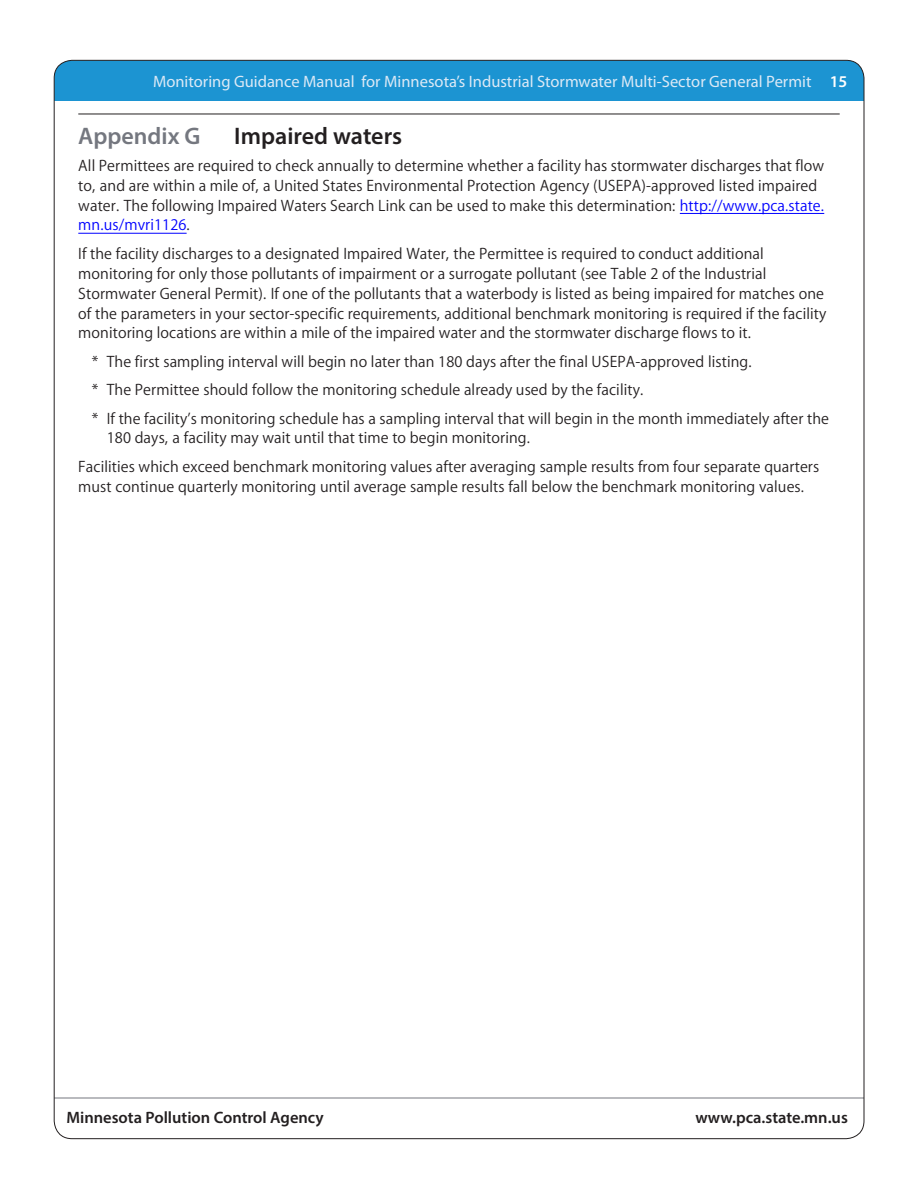
<style>
.page{position:relative;width:918px;height:1188px;background:#fff}
.page>*{position:absolute;margin:0;border:0;box-sizing:border-box;transform-origin:0 0}
.Chapter_1_line_above{font:600 24px "Myriad Pro";color:#231f20}
.Chapter_1_line_above-2{font:600 24px "Myriad Pro";color:#74777f}
.Body_Copy{font:16.5px/19.8px "Myriad PCA Text";color:#231f20}
.Indent{font:16.5px/19.5px "Myriad PCA Text";color:#231f20}
.t1{font:16.5px "Myriad Pro";color:#dce9f6}
.t2{font:600 16.5px "Myriad Pro";color:#231f20}
.s1{font-weight:600;color:#fff}
.s2{color:#00f}
</style>
<div class="page">
<hr style="left:54px;top:1098px;width:810px;height:1px;background:#74777f">
<div style="left:54px;top:60px;width:810px;height:40px;background:#1c94d2"></div>
<hr style="left:78px;top:114px;width:762px;height:1px;background:#231f20">
<hr style="left:680px;top:213px;width:144px;height:1px;background:#00f">
<hr style="left:78px;top:233px;width:109px;height:1px;background:#00f">
<p class="t1" style="left:153px;top:71px;width:696px">Monitoring Guidance Manual for Minnesota’s Industrial Stormwater Multi-Sector General Permit <span class="s1">15</span></p>
<p class="Chapter_1_line_above-2" style="left:78px;top:121px;width:124px">Appendix G</p>
<p class="Chapter_1_line_above" style="left:234px;top:121px;width:169px">Impaired waters</p>
<p class="Body_Copy" style="left:78px;top:156px;width:748px">All Permittees are required to check annually to determine whether a facility has stormwater discharges that flow to, and are within a mile of, a United States Environmental Protection Agency (USEPA)-approved listed impaired water. The following Impaired Waters Search Link can be used to make this determination: <span class="s2">http://www.pca.state. mn.us/mvri1126</span>.</p>
<p class="Body_Copy" style="left:78px;top:245px;width:750px">If the facility discharges to a designated Impaired Water, the Permittee is required to conduct additional monitoring for only those pollutants of impairment or a surrogate pollutant (see Table 2 of the Industrial Stormwater General Permit). If one of the pollutants that a waterbody is listed as being impaired for matches one of the parameters in your sector-specific requirements, additional benchmark monitoring is required if the facility monitoring locations are within a mile of the impaired water and the stormwater discharge flows to it.</p>
<p class="Indent" style="left:92px;top:352px;width:661px">* The first sampling interval will begin no later than 180 days after the final USEPA-approved listing.</p>
<p class="Indent" style="left:92px;top:381px;width:553px">* The Permittee should follow the monitoring schedule already used by the facility.</p>
<p class="Indent" style="left:107px;top:409px;width:724px;text-indent:-15px">* If the facility’s monitoring schedule has a sampling interval that will begin in the month immediately after the<br>180 days, a facility may wait until that time to begin monitoring.</p>
<p class="Body_Copy" style="left:78px;top:458px;width:743px">Facilities which exceed benchmark monitoring values after averaging sample results from four separate quarters must continue quarterly monitoring until average sample results fall below the benchmark monitoring values.</p>
<p class="t2" style="left:66px;top:1107px;width:259px">Minnesota Pollution Control Agency</p>
<p class="t2" style="left:695px;top:1107px;width:154px">www.pca.state.mn.us</p>
</div>
